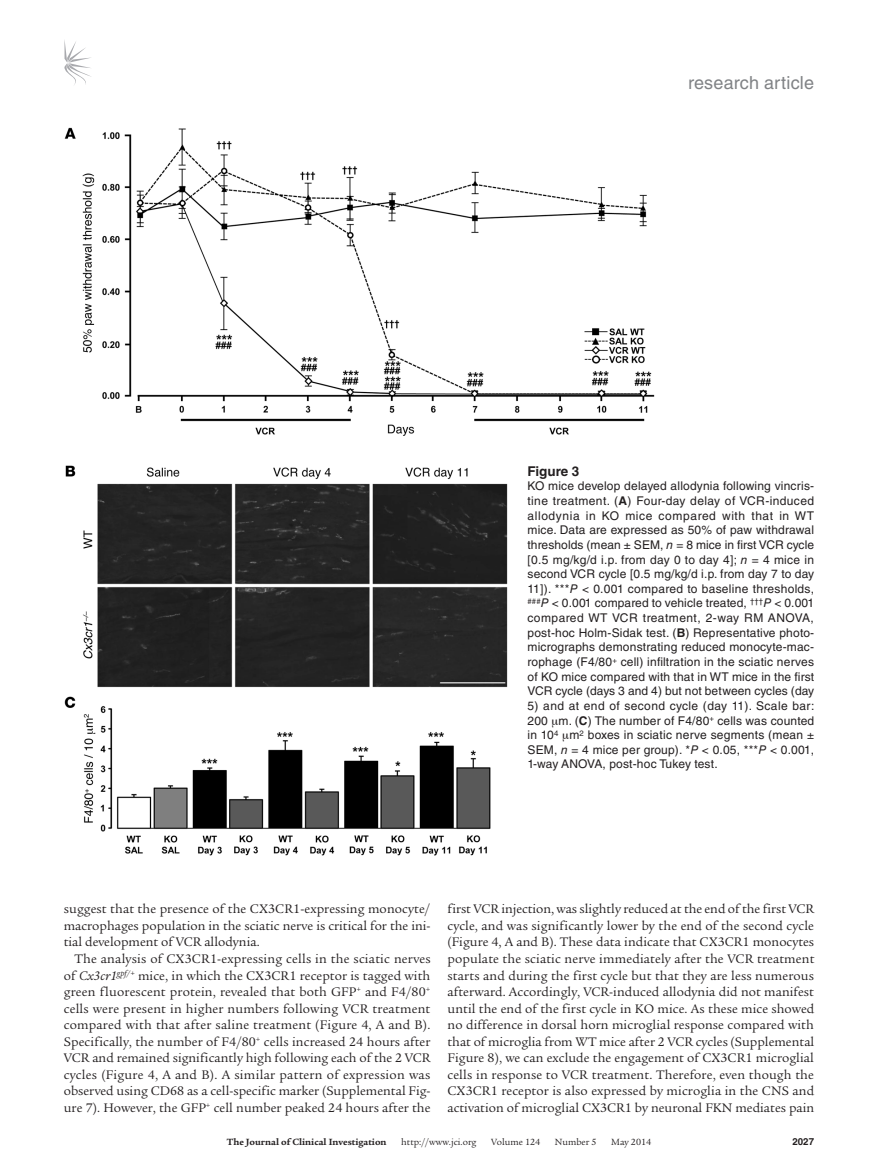
<style>
.page{position:relative;width:878px;height:1175px;background:#fff}
.page>*{position:absolute;margin:0;border:0;box-sizing:border-box;transform-origin:0 0}
.t1{font:18px "Helvetica LT Std";letter-spacing:.01em;color:#808285}
.t2{font:13.5px/16.5px "Legacy Serif Std";color:#231f20;text-align:justify}
.t3{font:700 13.5px "Helvetica LT Std";color:#231f20}
.t4{font:12px/14.7px "Helvetica LT Std";letter-spacing:.015em;color:#231f20;text-align:justify}
.t5{font:9.75px "Legacy Serif Std";color:#231f20}
.t6{font:700 9.75px "Legacy Serif Std";color:#231f20}
.t7{font:700 9.75px "Helvetica LT Std";color:#231f20}
.s1{font-weight:700}
.s2{font-style:italic}
</style>
<div class="page">
<svg style="left:64px;top:40px;width:27px;height:45px"></svg>
<img style="left:64px;top:127px;width:591px;height:729px">
<svg style="left:552px;top:719px;width:6px;height:8px"></svg>
<svg style="left:563px;top:733px;width:6px;height:8px"></svg>
<h1 class="t1" style="left:688px;top:73px;width:127px">research article</h1>
<p class="t3" style="left:527px;top:463px;width:53px">Figure 3</p>
<p class="t4" style="left:527px;top:479px;width:288px">KO mice develop delayed allodynia following vincris&shy;tine treatment. (<span class="s1">A</span>) Four-day delay of VCR-induced allodynia in KO mice compared with that in WT mice. Data are expressed as 50% of paw withdrawal thresholds (mean ± SEM, <span class="s2">n</span> = 8 mice in first VCR cycle [0.5 mg/kg/d i.p. from day 0 to day 4]; <span class="s2">n</span> = 4 mice in second VCR cycle [0.5 mg/kg/d i.p. from day 7 to day 11]). ***<span class="s2">P</span> &lt; 0.001 compared to baseline thresholds, <sup>###</sup><span class="s2">P</span> &lt; 0.001 compared to vehicle treated, <sup>†††</sup><span class="s2">P</span> &lt; 0.001 compared WT VCR treatment, 2-way RM ANOVA, post-hoc Holm-Sidak test. (<span class="s1">B</span>) Representative photo&shy;micrographs demonstrating reduced monocyte-mac&shy;rophage (F4/80<sup>+</sup> cell) infiltration in the sciatic nerves of KO mice compared with that in WT mice in the first VCR cycle (days 3 and 4) but not between cycles (day</p>
<p class="t4" style="left:527px;top:698px;width:288px">5) and at end of second cycle (day 11). Scale bar:<br>200 m. (<span class="s1">C</span>) The number of F4/80<sup>+</sup> cells was counted in 10<sup>4</sup> m<sup>2</sup> boxes in sciatic nerve segments (mean ± SEM, <span class="s2">n</span> = 4 mice per group). *<span class="s2">P</span> &lt; 0.05, ***<span class="s2">P</span> &lt; 0.001, 1-way ANOVA, post-hoc Tukey test.</p>
<p class="t2" style="left:64px;top:901px;width:368px">suggest that the presence of the CX3CR1-expressing monocyte/ macrophages population in the sciatic nerve is critical for the ini&shy;tial development of VCR allodynia.</p>
<p class="t2" style="left:64px;top:950px;width:368px;text-indent:11px">The analysis of CX3CR1-expressing cells in the sciatic nerves of <span class="s2">Cx3cr1</span><sup>gpf/+</sup> mice, in which the CX3CR1 receptor is tagged with green fluorescent protein, revealed that both GFP<sup>+</sup> and F4/80<sup>+ </sup>cells were present in higher numbers following VCR treatment compared with that after saline treatment (Figure 4, A and B).<br>Specifically, the number of F4/80<sup>+</sup> cells increased 24 hours after VCR and remained significantly high following each of the 2 VCR cycles (Figure 4, A and B). A similar pattern of expression was observed using CD68 as a cell-specific marker (Supplemental Fig&shy;ure 7). However, the GFP<sup>+</sup> cell number peaked 24 hours after the</p>
<p class="t2" style="left:447px;top:901px;width:368px">first VCR injection, was slightly reduced at the end of the first VCR cycle, and was significantly lower by the end of the second cycle (Figure 4, A and B). These data indicate that CX3CR1 monocytes populate the sciatic nerve immediately after the VCR treatment starts and during the first cycle but that they are less numerous afterward. Accordingly, VCR-induced allodynia did not manifest until the end of the first cycle in KO mice. As these mice showed no difference in dorsal horn microglial response compared with that of microglia from WT mice after 2 VCR cycles (Supplemental Figure 8), we can exclude the engagement of CX3CR1 microglial cells in response to VCR treatment. Therefore, even though the CX3CR1 receptor is also expressed by microglia in the CNS and activation of microglial CX3CR1 by neuronal FKN mediates pain</p>
<p class="t6" style="left:227px;top:1135px;width:161px">The Journal of Clinical Investigation</p>
<p class="t5" style="left:401px;top:1136px;width:77px">http://www.jci.org</p>
<p class="t5" style="left:491px;top:1136px;width:50px">Volume 124</p>
<p class="t5" style="left:555px;top:1136px;width:43px">Number 5</p>
<p class="t5" style="left:611px;top:1136px;width:41px">May 2014</p>
<p class="t7" style="left:792px;top:1135px;width:23px">2027</p>
</div>
